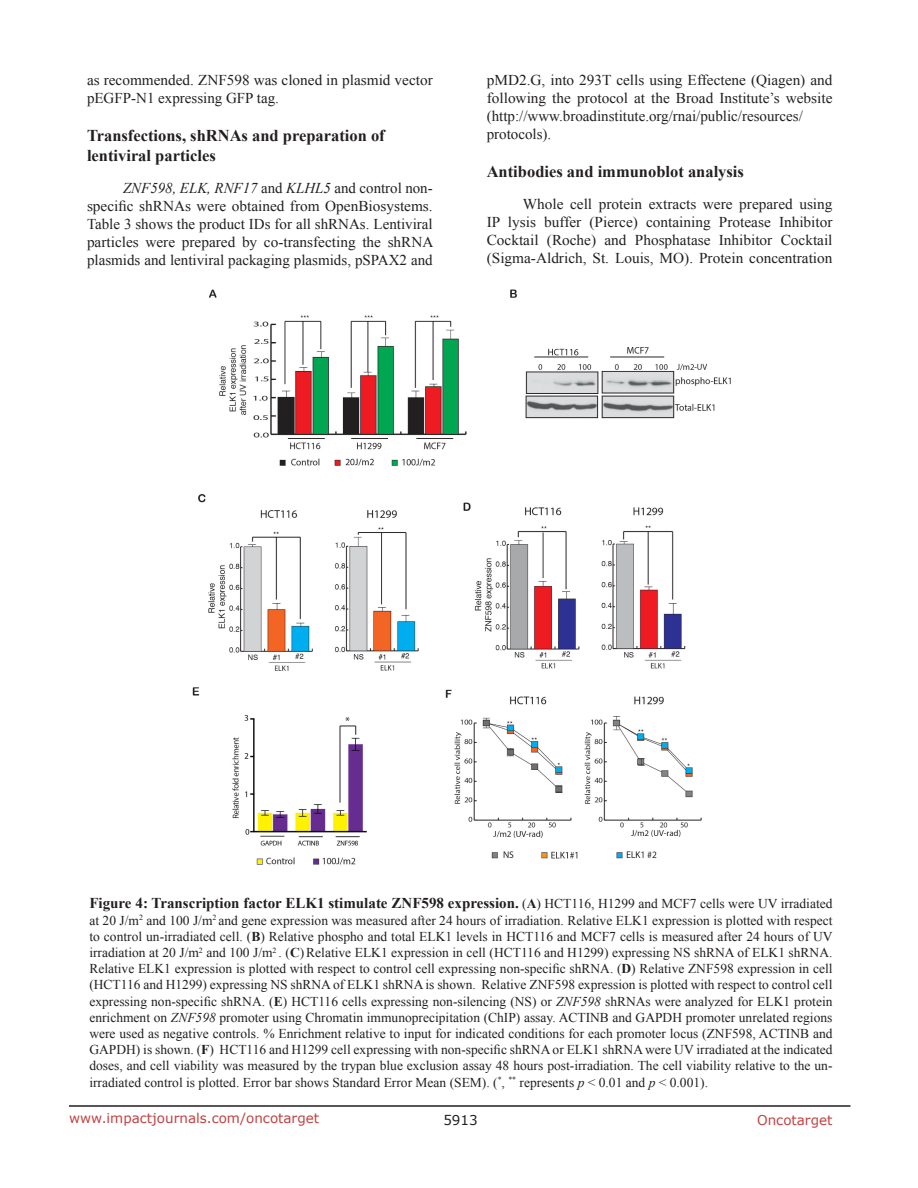
<style>
.page{position:relative;width:918px;height:1188px;background:#fff}
.page>*{position:absolute;margin:0;border:0;box-sizing:border-box;transform-origin:0 0}
.SubHeading{font:700 16.5px/19.8px "Times New Roman";color:#231f20}
.BodyText{font:15px/18px "Times New Roman";color:#231f20}
.Figuretrx{font:700 15px "Times New Roman";color:#231f20}
.Figuretrx-2{font:13.5px/16.2px "Times New Roman";color:#231f20;text-align:justify}
.t1{font:13.5px "Verdana";color:#c24141}
.t2{font:13.5px "Verdana";color:#231f20}
.s1{font-style:italic}
.s2{font-weight:400;font-size:13.5px}
.s3{font-size:13.5px}
.s4{font-weight:700}
</style>
<div class="page">
<hr style="left:69px;top:1105px;width:781px;height:2px;background:#231f20">
<img style="left:192px;top:290px;width:538px;height:575px">
<p class="BodyText" style="left:87px;top:71px;width:347px">as recommended. ZNF598 was cloned in plasmid vector pEGFP-N1 expressing GFP tag.</p>
<p class="SubHeading" style="left:87px;top:125px;width:299px">Transfections, shRNAs and preparation of lentiviral particles</p>
<p class="BodyText" style="left:87px;top:178px;width:348px;text-align:justify;text-indent:36px"><span class="s1">ZNF598, ELK, RNF17</span> and <span class="s1">KLHL5</span> and control non&shy;specific shRNAs were obtained from OpenBiosystems.<br>Table 3 shows the product IDs for all shRNAs. Lentiviral particles were prepared by co-transfecting the shRNA plasmids and lentiviral packaging plasmids, pSPAX2 and</p>
<p class="BodyText" style="left:487px;top:71px;width:347px">pMD2.G, into 293T cells using Effectene (Qiagen) and following the protocol at the Broad Institute’s website (http://www.broadinstitute.org/rnai/public/resources/ protocols).</p>
<p class="SubHeading" style="left:487px;top:161px;width:259px">Antibodies and immunoblot analysis</p>
<p class="BodyText" style="left:487px;top:194px;width:347px;text-align:justify;text-indent:36px">Whole cell protein extracts were prepared using IP lysis buffer (Pierce) containing Protease Inhibitor Cocktail (Roche) and Phosphatase Inhibitor Cocktail (Sigma-Aldrich, St. Louis, MO). Protein concentration</p>
<p class="Figuretrx" style="left:89px;top:893px;width:745px">Figure 4: Transcription factor ELK1 stimulate ZNF598 expression. <span class="s2">(</span><span class="s3">A</span><span class="s2">) HCT116, H1299 and MCF7 cells were UV irradiated</span></p>
<p class="Figuretrx-2" style="left:89px;top:912px;width:745px">at 20 J/m<sup>2</sup> and 100 J/m<sup>2</sup> and gene expression was measured after 24 hours of irradiation. Relative ELK1 expression is plotted with respect to control un-irradiated cell. (<span class="s4">B</span>) Relative phospho and total ELK1 levels in HCT116 and MCF7 cells is measured after 24 hours of UV irradiation at 20 J/m<sup>2</sup> and 100 J/m<sup>2</sup> . (<span class="s4">C</span>)Relative ELK1 expression in cell (HCT116 and H1299) expressing NS shRNA of ELK1 shRNA.<br>Relative ELK1 expression is plotted with respect to control cell expressing non-specific shRNA. (<span class="s4">D</span>) Relative ZNF598 expression in cell (HCT116 and H1299) expressing NS shRNA of ELK1 shRNA is shown. Relative ZNF598 expression is plotted with respect to control cell expressing non-specific shRNA. (<span class="s4">E</span>) HCT116 cells expressing non-silencing (NS) or <span class="s1">ZNF598</span> shRNAs were analyzed for ELK1 protein enrichment on <span class="s1">ZNF598</span> promoter using Chromatin immunoprecipitation (ChIP) assay. ACTINB and GAPDH promoter unrelated regions were used as negative controls. % Enrichment relative to input for indicated conditions for each promoter locus (ZNF598, ACTINB and GAPDH) is shown. (<span class="s4">F</span>) HCT116 and H1299 cell expressing with non-specific shRNA or ELK1 shRNA were UV irradiated at the indicated doses, and cell viability was measured by the trypan blue exclusion assay 48 hours post-irradiation. The cell viability relative to the un&shy;irradiated control is plotted. Error bar shows Standard Error Mean (SEM). (<sup>*</sup>, <sup>**</sup> represents <span class="s1">p</span> &lt; 0.01 and <span class="s1">p</span> &lt; 0.001).</p>
<p class="t1" style="left:69px;top:1109px;width:252px">www.impactjournals.com/oncotarget</p>
<p class="t2" style="left:443px;top:1111px;width:36px">5913</p>
<p class="t1" style="left:757px;top:1111px;width:77px">Oncotarget</p>
</div>
